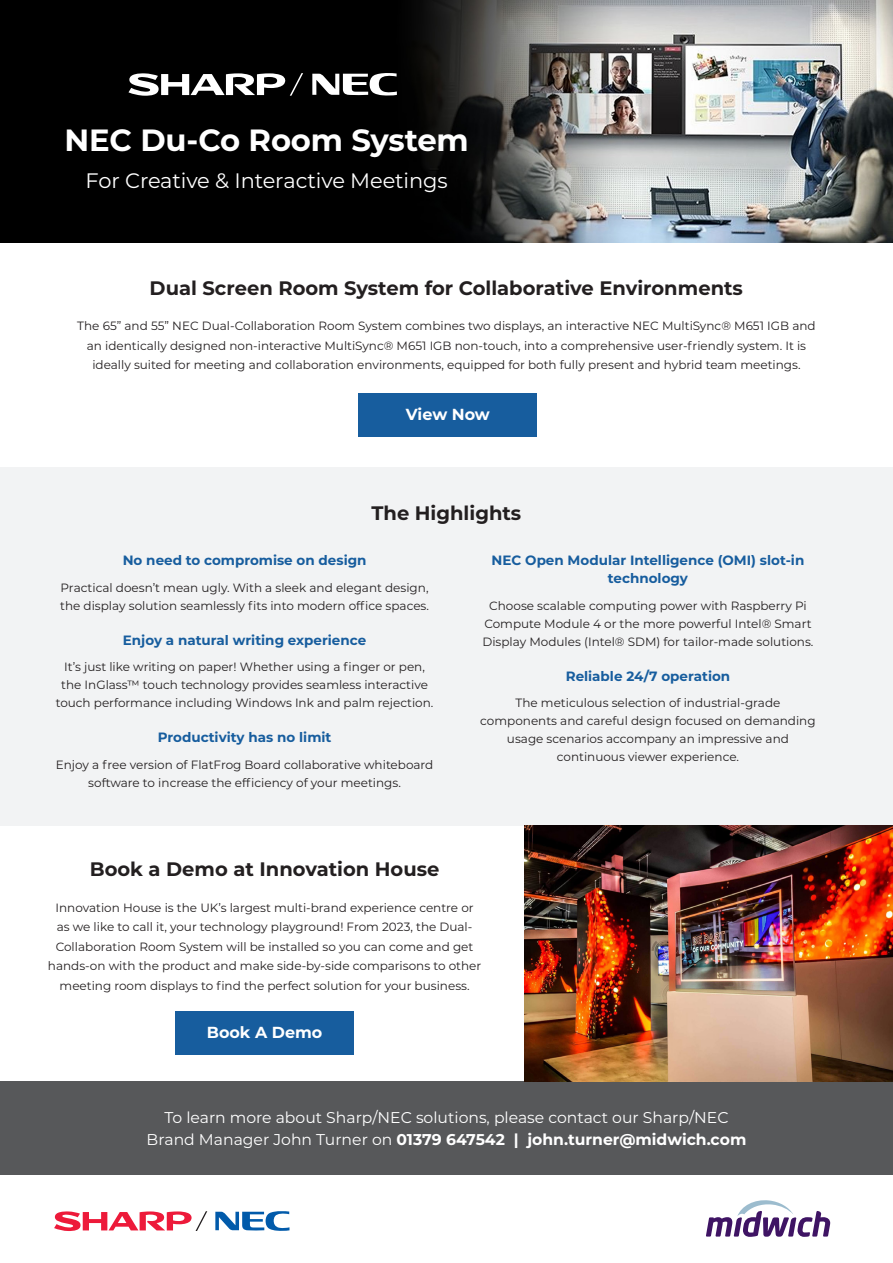
<style>
.page{position:relative;width:893px;height:1263px;background:#fff}
.page>*{position:absolute;margin:0;border:0;box-sizing:border-box;transform-origin:0 0}
.t1{font:700 30.75px "Montserrat";letter-spacing:-.005em;color:#fff}
.t2{font:20.85px "Montserrat";letter-spacing:-.005em;color:#fff}
.t3{font:700 19.5px "Montserrat";color:#231f20}
.t4{font:700 15.9px "Montserrat";color:#fff}
.t5{font:15.6px/22.5px "Montserrat";color:#fff;text-align:center}
.t6{font:700 13.5px/18px "Montserrat";color:#175d9e;text-align:center}
.t7{font:12px/18px "Montserrat";color:#231f20;text-align:center}
.s1{font-weight:700}
</style>
<div class="page">
<img style="left:0;top:0;width:893px;height:242px">
<div style="left:0;top:467px;width:893px;height:359px;background:#f2f3f4"></div>
<div style="left:0;top:1081px;width:893px;height:94px;background:#57585a"></div>
<svg style="left:706px;top:1200px;width:124px;height:37px"></svg>
<svg style="left:215px;top:1211px;width:74px;height:20px"></svg>
<svg style="left:54px;top:1211px;width:153px;height:20px"></svg>
<svg style="left:312px;top:73px;width:85px;height:23px"></svg>
<svg style="left:128px;top:73px;width:175px;height:23px"></svg>
<div style="left:359px;top:393px;width:178px;height:44px;background:#175d9e"></div>
<div style="left:175px;top:1011px;width:179px;height:44px;background:#175d9e"></div>
<img style="left:524px;top:826px;width:369px;height:255px">
<p class="t1" style="left:65px;top:118px;width:406px">NEC Du-Co Room System</p>
<p class="t2" style="left:86px;top:166px;width:364px">For Creative &amp; Interactive Meetings</p>
<p class="t3" style="left:150px;top:273px;width:595px">Dual Screen Room System for Collaborative Environments</p>
<p class="t7" style="left:77px;top:316px;width:740px;line-height:19.5px">The 65” and 55” NEC Dual-Collaboration Room System combines two displays, an interactive NEC MultiSync® M651 IGB and an identically designed non-interactive MultiSync® M651 IGB non-touch, into a comprehensive user-friendly system. It is ideally suited for meeting and collaboration environments, equipped for both fully present and hybrid team meetings.</p>
<p class="t4" style="left:406px;top:403px;width:86px">View Now</p>
<p class="t3" style="left:371px;top:499px;width:151px">The Highlights</p>
<p class="t6" style="left:123px;top:550px;width:245px">No need to compromise on design</p>
<p class="t7" style="left:60px;top:578px;width:370px;text-align:left">Practical doesn’t mean ugly. With a sleek and elegant design, the display solution seamlessly fits into modern office spaces.</p>
<p class="t6" style="left:123px;top:630px;width:245px">Enjoy a natural writing experience</p>
<p class="t7" style="left:56px;top:657px;width:379px">It’s just like writing on paper! Whether using a finger or pen, the InGlass™ touch technology provides seamless interactive touch performance including Windows Ink and palm rejection.</p>
<p class="t6" style="left:158px;top:727px;width:175px">Productivity has no limit</p>
<p class="t7" style="left:56px;top:755px;width:379px">Enjoy a free version of FlatFrog Board collaborative whiteboard software to increase the efficiency of your meetings.</p>
<p class="t3" style="left:90px;top:855px;width:351px">Book a Demo at Innovation House</p>
<p class="t6" style="left:492px;top:550px;width:314px">NEC Open Modular Intelligence (OMI) slot-in technology</p>
<p class="t7" style="left:482px;top:596px;width:333px">Choose scalable computing power with Raspberry Pi<br>Compute Module 4 or the more powerful Intel® Smart<br>Display Modules (Intel® SDM) for tailor-made solutions.</p>
<p class="t6" style="left:566px;top:666px;width:166px">Reliable 24/7 operation</p>
<p class="t7" style="left:480px;top:693px;width:337px">The meticulous selection of industrial-grade components and careful design focused on demanding usage scenarios accompany an impressive and continuous viewer experience.</p>
<p class="t7" style="left:48px;top:897px;width:435px;line-height:19.5px">Innovation House is the UK’s largest multi-brand experience centre or as we like to call it, your technology playground! From 2023, the Dual-Collaboration Room System will be installed so you can come and get hands-on with the product and make side-by-side comparisons to other meeting room displays to find the perfect solution for your business.</p>
<p class="t4" style="left:207px;top:1021px;width:117px">Book A Demo</p>
<p class="t5" style="left:147px;top:1105px;width:601px">To learn more about Sharp/NEC solutions, please contact our Sharp/NEC<br>Brand Manager John Turner on <span class="s1">01379 647542 | john.turner@midwich.com</span></p>
</div>
